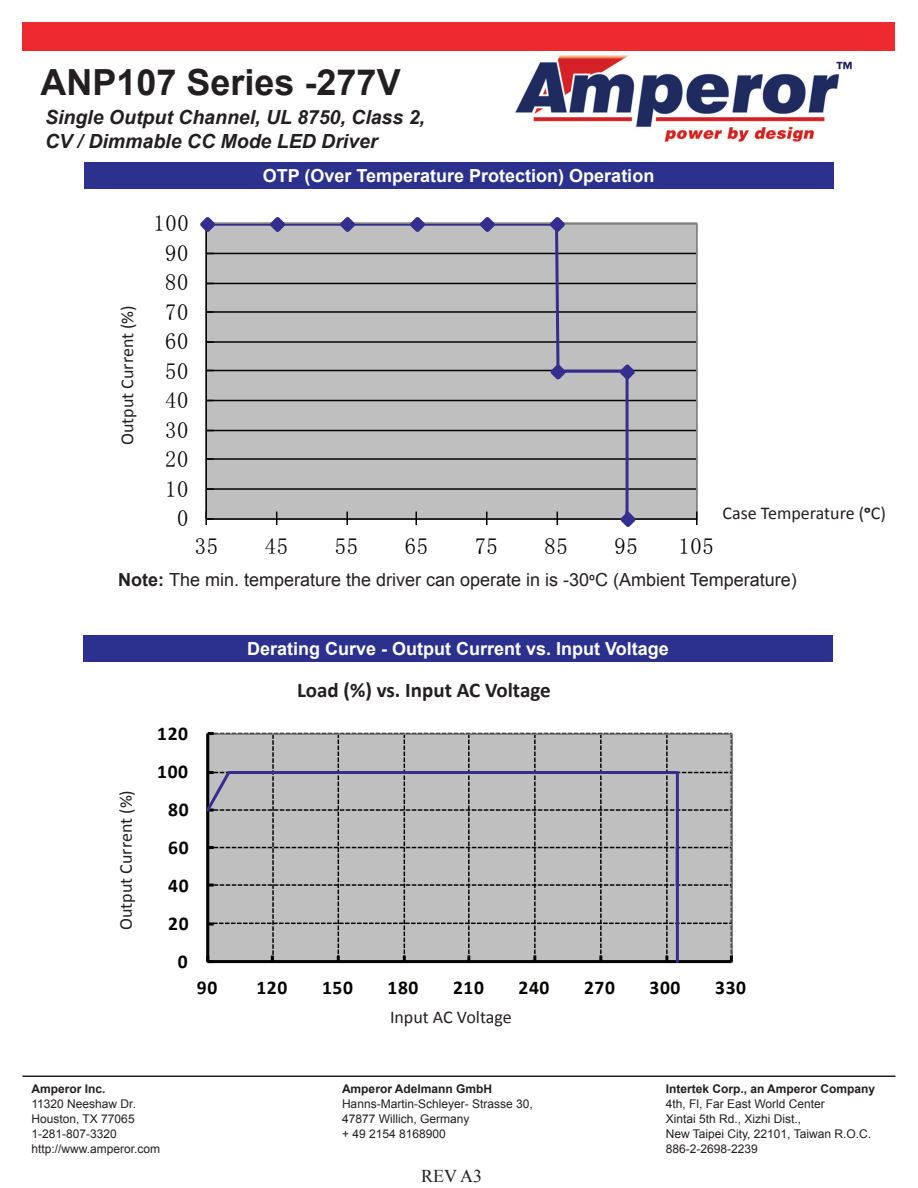
<style>
.page{position:relative;width:918px;height:1188px;background:#fff}
.page>*{position:absolute;margin:0;border:0;box-sizing:border-box;transform-origin:0 0}
.t1{font:700 36px "Arial";color:#231f20}
.t2{font:22.5px "Sim Sun";letter-spacing:.035em;color:#040503}
.t3{font:700 21px "Calibri";color:#231f20}
.t4{font:italic 700 19.5px/23.4px "Arial";color:#231f20}
.t5{font:700 19.5px "Calibri";letter-spacing:.03em;color:#040503}
.t6{font:700 18px "Arial";color:#fff}
.t7{font:18px "Arial";color:#231f20}
.t8{font:18px "Calibri";color:#231f20}
.t9{font:18px "Times New Roman";color:#231f20}
.t10{font:12px/15px "Arial";color:#231f20}
.t11{font:700 12px "Arial";color:#231f20}
.s1{font-weight:700}
.s2{font-family:"Calibri"}
</style>
<div class="page">
<svg style="left:206px;top:732px;width:527px;height:231px;background:#b4b3b3"></svg>
<svg style="left:208px;top:770px;width:472px;height:193px;background:#b0afb1"></svg>
<div style="left:207px;top:224px;width:491px;height:296px;background:#c0bfbf"></div>
<hr style="left:206px;top:488px;width:491px;height:2px;background:#040503">
<hr style="left:206px;top:458px;width:491px;height:2px;background:#040503">
<hr style="left:206px;top:430px;width:491px;height:1px;background:#040503">
<hr style="left:206px;top:400px;width:491px;height:1px;background:#040503">
<hr style="left:206px;top:370px;width:491px;height:1px;background:#040503">
<hr style="left:206px;top:341px;width:491px;height:2px;background:#040503">
<hr style="left:206px;top:311px;width:491px;height:2px;background:#040503">
<hr style="left:206px;top:283px;width:491px;height:1px;background:#040503">
<hr style="left:206px;top:253px;width:491px;height:1px;background:#040503">
<hr style="left:205px;top:223px;width:2px;height:296px;background:#040503">
<hr style="left:206px;top:518px;width:491px;height:2px;background:#040503">
<svg style="left:205px;top:512px;width:2px;height:13px"></svg>
<svg style="left:696px;top:512px;width:2px;height:13px"></svg>
<svg style="left:207px;top:224px;width:423px;height:297px"></svg>
<svg style="left:200px;top:217px;width:19px;height:19px"></svg>
<svg style="left:266px;top:217px;width:23px;height:19px"></svg>
<svg style="left:336px;top:217px;width:23px;height:19px"></svg>
<svg style="left:406px;top:217px;width:23px;height:19px"></svg>
<svg style="left:476px;top:217px;width:23px;height:19px"></svg>
<svg style="left:546px;top:217px;width:23px;height:19px"></svg>
<svg style="left:546px;top:360px;width:24px;height:24px"></svg>
<svg style="left:616px;top:360px;width:23px;height:24px"></svg>
<svg style="left:616px;top:508px;width:24px;height:19px"></svg>
<hr style="left:22px;top:1076px;width:874px;height:1px;background:#231f20">
<img style="left:515px;top:55px;width:337px;height:87px">
<div style="left:22px;top:22px;width:874px;height:29px;background:#ee292f"></div>
<div style="left:84px;top:162px;width:750px;height:27px;background:#2b318d"></div>
<div style="left:83px;top:635px;width:750px;height:27px;background:#2b318d"></div>
<h1 class="t1" style="left:40px;top:59px;width:362px">ANP107 Series -277V</h1>
<h3 class="t4" style="left:45px;top:106px;width:381px">Single Output Channel, UL 8750, Class 2,<br>CV / Dimmable CC Mode LED Driver</h3>
<h3 class="t8" style="left:116px;top:445px;width:141px;rotate:-90deg">Output Current (%)</h3>
<h3 class="t6" style="left:263px;top:164px;width:393px">OTP (Over Temperature Protection) Operation</h3>
<h2 class="t2" style="left:154px;top:212px;width:37px">100</h2>
<h2 class="t2" style="left:165px;top:241px;width:25px">90</h2>
<h2 class="t2" style="left:165px;top:271px;width:25px">80</h2>
<h2 class="t2" style="left:165px;top:300px;width:25px">70</h2>
<h2 class="t2" style="left:165px;top:330px;width:25px">60</h2>
<h2 class="t2" style="left:165px;top:359px;width:25px">50</h2>
<h2 class="t2" style="left:165px;top:389px;width:25px">40</h2>
<h2 class="t2" style="left:165px;top:418px;width:25px">30</h2>
<h2 class="t2" style="left:165px;top:448px;width:25px">20</h2>
<h2 class="t2" style="left:165px;top:477px;width:25px">10</h2>
<h2 class="t2" style="left:177px;top:507px;width:13px">0</h2>
<h2 class="t2" style="left:195px;top:535px;width:25px">35</h2>
<h2 class="t2" style="left:265px;top:535px;width:25px">45</h2>
<h2 class="t2" style="left:335px;top:535px;width:25px">55</h2>
<h2 class="t2" style="left:405px;top:535px;width:25px">65</h2>
<h2 class="t2" style="left:475px;top:535px;width:25px">75</h2>
<h2 class="t2" style="left:545px;top:535px;width:25px">85</h2>
<h2 class="t2" style="left:615px;top:535px;width:25px">95</h2>
<h2 class="t2" style="left:678px;top:535px;width:37px">105</h2>
<h3 class="t8" style="left:723px;top:501px;width:165px">Case Temperature (<span class="s1">o</span>C)</h3>
<h3 class="t7" style="left:118px;top:568px;width:680px"><span class="s1">Note:</span> The min. temperature the driver can operate in is -30<span class="s2">0</span>C (Ambient Temperature)</h3>
<h3 class="t6" style="left:247px;top:637px;width:423px">Derating Curve - Output Current vs. Input Voltage</h3>
<h3 class="t8" style="left:115px;top:930px;width:141px;rotate:-90deg">Output Current (%)</h3>
<h3 class="t3" style="left:297px;top:676px;width:255px">Load (%) vs. Input AC Voltage</h3>
<h3 class="t5" style="left:157px;top:721px;width:32px">120</h3>
<h3 class="t5" style="left:157px;top:759px;width:32px">100</h3>
<h3 class="t5" style="left:168px;top:797px;width:22px">80</h3>
<h3 class="t5" style="left:168px;top:835px;width:22px">60</h3>
<h3 class="t5" style="left:168px;top:873px;width:22px">40</h3>
<h3 class="t5" style="left:168px;top:911px;width:22px">20</h3>
<h3 class="t5" style="left:178px;top:949px;width:11px">0</h3>
<h3 class="t5" style="left:197px;top:975px;width:22px">90</h3>
<h3 class="t5" style="left:256px;top:975px;width:32px">120</h3>
<h3 class="t5" style="left:322px;top:975px;width:32px">150</h3>
<h3 class="t5" style="left:388px;top:975px;width:32px">180</h3>
<h3 class="t5" style="left:453px;top:975px;width:32px">210</h3>
<h3 class="t5" style="left:519px;top:975px;width:32px">240</h3>
<h3 class="t5" style="left:584px;top:975px;width:32px">270</h3>
<h3 class="t5" style="left:650px;top:975px;width:32px">300</h3>
<h3 class="t5" style="left:715px;top:975px;width:32px">330</h3>
<h3 class="t8" style="left:390px;top:1006px;width:123px">Input AC Voltage</h3>
<p class="t11" style="left:32px;top:1081px;width:76px">Amperor Inc.</p>
<p class="t10" style="left:32px;top:1097px;width:130px">11320 Neeshaw Dr.<br>Houston, TX 77065<br>1-281-807-3320 http://www.amperor.com</p>
<p class="t11" style="left:342px;top:1080px;width:152px">Amperor Adelmann GmbH</p>
<p class="t10" style="left:342px;top:1096px;width:192px">Hanns-Martin-Schleyer- Strasse 30,<br>47877 Willich, Germany<br>+ 49 2154 8168900</p>
<h3 class="t9" style="left:421px;top:1164px;width:63px">REV A3</h3>
<p class="t11" style="left:666px;top:1080px;width:211px">Intertek Corp., an Amperor Company</p>
<p class="t10" style="left:666px;top:1096px;width:207px">4th, Fl, Far East World Center<br>Xintai 5th Rd., Xizhi Dist.,<br>New Taipei City, 22101, Taiwan R.O.C.<br>886-2-2698-2239</p>
</div>
